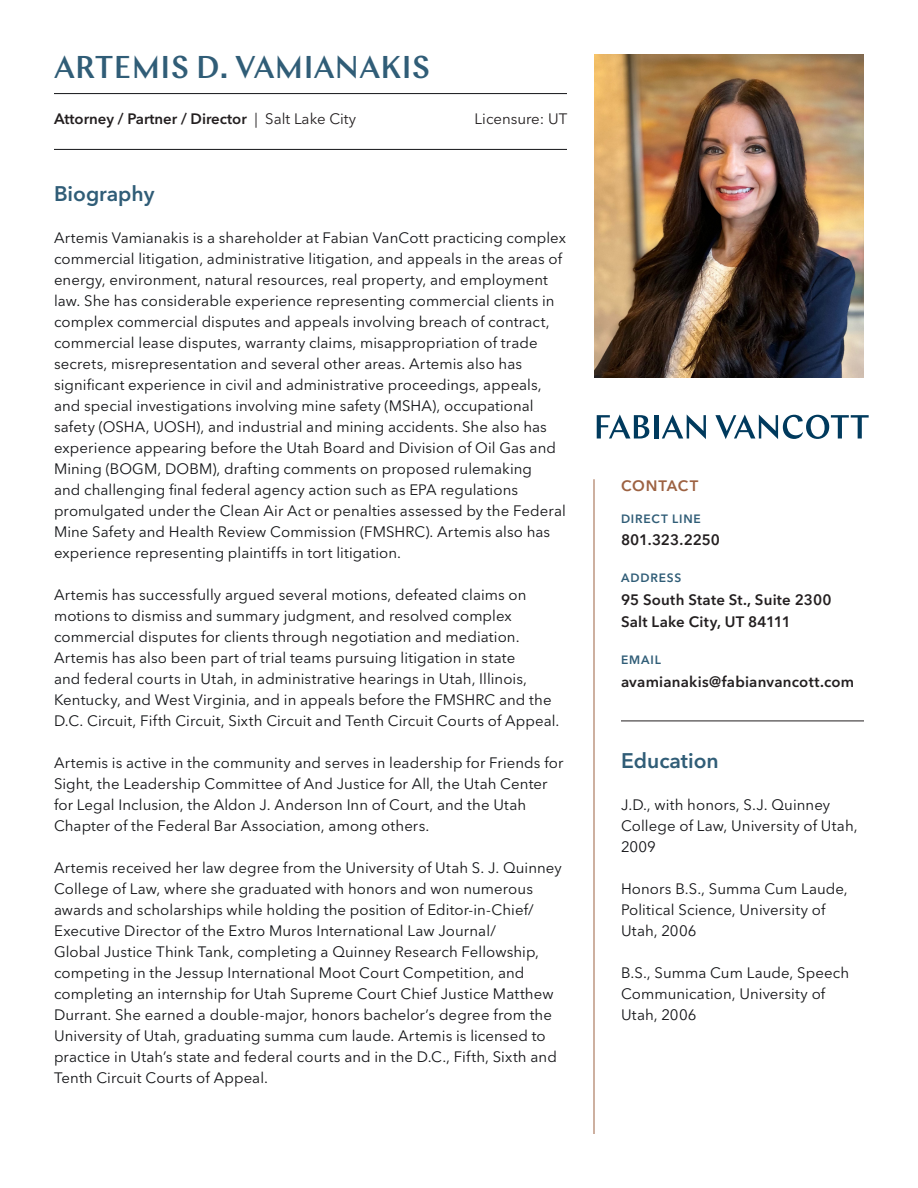
<style>
.page{position:relative;width:918px;height:1188px;background:#fff}
.page>*{position:absolute;margin:0;border:0;box-sizing:border-box;transform-origin:0 0}
.t1{font:500 31.5px "Chap";letter-spacing:.01em;color:#305d77}
.t2{font:600 21px "Avenir Next LT Pro";color:#305d77}
.t3{font:15px/21px "Avenir Next LT Pro";letter-spacing:.005em;color:#131417}
.t4{font:600 15px/22.5px "Avenir Next LT Pro";letter-spacing:.01em;color:#231f20}
.t5{font:15px "Avenir Next LT Pro";color:#231f20}
.t6{font:600 15px "Avenir Next LT Pro";letter-spacing:.05em;color:#9d6242}
.t7{font:600 12px "Avenir Next LT Pro";letter-spacing:.07em;color:#305d77}
.s1{font-weight:400}
</style>
<div class="page">
<hr style="left:54px;top:149px;width:513px;height:1px;background:#131417">
<hr style="left:54px;top:93px;width:513px;height:1px;background:#131417">
<img style="left:594px;top:54px;width:270px;height:324px">
<hr style="left:621px;top:721px;width:243px;height:1px;background:#231f20">
<hr style="left:594px;top:479px;width:1px;height:655px;background:#9d6242">
<svg style="left:597px;top:414px;width:52px;height:25px"></svg>
<hr style="left:654px;top:415px;width:4px;height:24px;background:#003a5d">
<svg style="left:662px;top:414px;width:44px;height:25px"></svg>
<svg style="left:715px;top:414px;width:154px;height:25px"></svg>
<h1 class="t1" style="left:54px;top:47px;width:378px">ARTEMIS D. VAMIANAKIS</h1>
<p class="t4" style="left:54px;top:107px;width:304px">Attorney / Partner / Director <span class="s1">| Salt Lake City</span></p>
<p class="t5" style="left:475px;top:109px;width:94px">Licensure: UT</p>
<h2 class="t2" style="left:54px;top:181px;width:102px">Biography</h2>
<p class="t3" style="left:54px;top:227px;width:514px">Artemis Vamianakis is a shareholder at Fabian VanCott practicing complex commercial litigation, administrative litigation, and appeals in the areas of energy, environment, natural resources, real property, and employment law. She has considerable experience representing commercial clients in complex commercial disputes and appeals involving breach of contract, commercial lease disputes, warranty claims, misappropriation of trade secrets, misrepresentation and several other areas. Artemis also has significant experience in civil and administrative proceedings, appeals, and special investigations involving mine safety (MSHA), occupational safety (OSHA, UOSH), and industrial and mining accidents. She also has experience appearing before the Utah Board and Division of Oil Gas and Mining (BOGM, DOBM), drafting comments on proposed rulemaking<br>and challenging final federal agency action such as EPA regulations promulgated under the Clean Air Act or penalties assessed by the Federal Mine Safety and Health Review Commission (FMSHRC). Artemis also has experience representing plaintiffs in tort litigation.</p>
<p class="t3" style="left:54px;top:584px;width:507px">Artemis has successfully argued several motions, defeated claims on motions to dismiss and summary judgment, and resolved complex commercial disputes for clients through negotiation and mediation.<br>Artemis has also been part of trial teams pursuing litigation in state<br>and federal courts in Utah, in administrative hearings in Utah, Illinois, Kentucky, and West Virginia, and in appeals before the FMSHRC and the D.C. Circuit, Fifth Circuit, Sixth Circuit and Tenth Circuit Courts of Appeal.</p>
<p class="t3" style="left:54px;top:752px;width:511px">Artemis is active in the community and serves in leadership for Friends for Sight, the Leadership Committee of And Justice for All, the Utah Center for Legal Inclusion, the Aldon J. Anderson Inn of Court, and the Utah Chapter of the Federal Bar Association, among others.</p>
<p class="t3" style="left:54px;top:857px;width:509px">Artemis received her law degree from the University of Utah S. J. Quinney College of Law, where she graduated with honors and won numerous awards and scholarships while holding the position of Editor-in-Chief/ Executive Director of the Extro Muros International Law Journal/<br>Global Justice Think Tank, completing a Quinney Research Fellowship, competing in the Jessup International Moot Court Competition, and completing an internship for Utah Supreme Court Chief Justice Matthew Durrant. She earned a double-major, honors bachelor’s degree from the University of Utah, graduating summa cum laude. Artemis is licensed to practice in Utah’s state and federal courts and in the D.C., Fifth, Sixth and Tenth Circuit Courts of Appeal.</p>
<p class="t6" style="left:621px;top:476px;width:79px">CONTACT</p>
<p class="t7" style="left:621px;top:512px;width:81px">DIRECT LINE</p>
<p class="t4" style="left:621px;top:529px;width:101px">801.323.2250</p>
<p class="t7" style="left:621px;top:571px;width:62px">ADDRESS</p>
<p class="t4" style="left:621px;top:588px;width:212px">95 South State St., Suite 2300<br>Salt Lake City, UT 84111</p>
<p class="t7" style="left:621px;top:653px;width:41px">EMAIL</p>
<p class="t4" style="left:621px;top:670px;width:235px">avamianakis@fabianvancott.com</p>
<h2 class="t2" style="left:621px;top:748px;width:99px">Education</h2>
<p class="t3" style="left:621px;top:794px;width:238px">J.D., with honors, S.J. Quinney<br>College of Law, University of Utah,<br>2009</p>
<p class="t3" style="left:621px;top:878px;width:228px">Honors B.S., Summa Cum Laude,<br>Political Science, University of<br>Utah, 2006</p>
<p class="t3" style="left:621px;top:962px;width:230px">B.S., Summa Cum Laude, Speech<br>Communication, University of<br>Utah, 2006</p>
</div>
